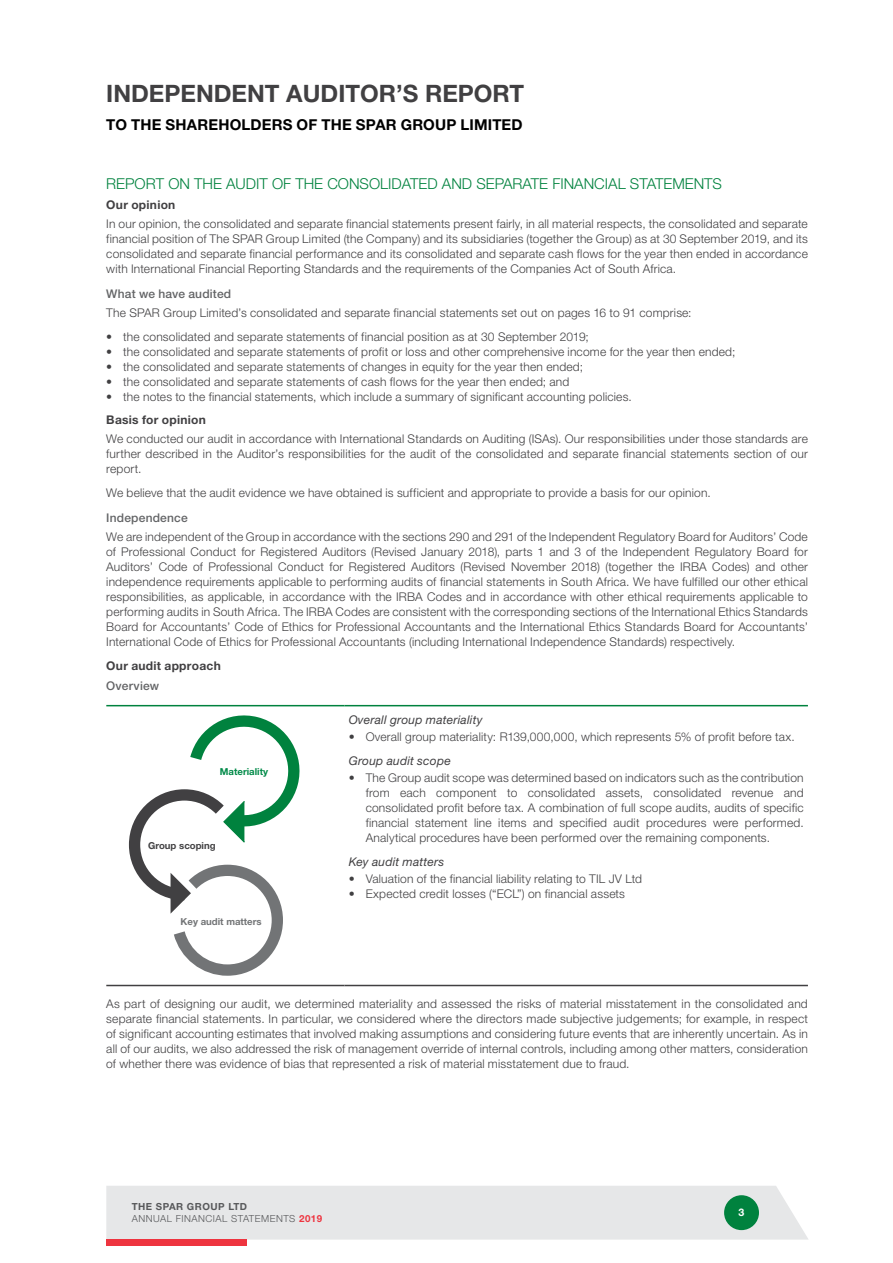
<style>
.page{position:relative;width:893px;height:1263px;background:#fff}
.page>*{position:absolute;margin:0;border:0;box-sizing:border-box;transform-origin:0 0}
.t1{font:700 24px "Helvetica Neue LT Std";color:#414042}
.t2{font:300 15px "Helvetica Neue LT Std";color:#00823e}
.t3{font:700 15px "Helvetica Neue LT Std";letter-spacing:.01em;color:#000}
.t4{font:300 12px/15px "Helvetica Neue LT Std";letter-spacing:.015em;color:#414042;text-align:justify}
.t5{font:italic 12px "Helvetica Neue LT Std";letter-spacing:.02em;color:#414042}
.t6{font:700 12px "Helvetica Neue LT Std";letter-spacing:.025em;color:#414042}
.t7{font:500 12px "Helvetica Neue LT Std";letter-spacing:.015em;color:#636466}
.t8{font:700 10.5px "Helvetica Neue LT Std";color:#fff}
.t9{font:300 9.75px/12px "Helvetica Neue LT Std";letter-spacing:.05em;color:#58595b}
.t10{font:700 9.6px "Helvetica Neue LT Std";color:#727476}
.t11{font:700 9.6px "Helvetica Neue LT Std";color:#414042}
.t12{font:700 9.6px "Helvetica Neue LT Std";color:#008a48}
.s1{font-weight:700}
.s2{font-weight:700;color:#ee343f}
</style>
<div class="page">
<div style="left:106px;top:1186px;width:702px;height:53px;background:#e6e7e8"></div>
<div style="left:724px;top:1195px;width:35px;height:35px;background:#00823e;border-radius:50%"></div>
<div style="left:106px;top:1239px;width:141px;height:7px;background:#ee343f"></div>
<hr style="left:106px;top:705px;width:238px;height:1px;background:#00823e">
<hr style="left:344px;top:705px;width:464px;height:1px;background:#00823e">
<hr style="left:106px;top:985px;width:238px;height:1px;background:#414042">
<hr style="left:344px;top:985px;width:464px;height:1px;background:#414042">
<svg style="left:123px;top:704px;width:190px;height:272px"></svg>
<h1 class="t1" style="left:106px;top:79px;width:419px">INDEPENDENT AUDITOR’S REPORT</h1>
<p class="t3" style="left:106px;top:116px;width:418px">TO THE SHAREHOLDERS OF THE SPAR GROUP LIMITED</p>
<p class="t2" style="left:106px;top:175px;width:617px">REPORT ON THE AUDIT OF THE CONSOLIDATED AND SEPARATE FINANCIAL STATEMENTS</p>
<p class="t6" style="left:106px;top:197px;width:71px">Our opinion</p>
<p class="t4" style="left:106px;top:216px;width:703px">In our opinion, the consolidated and separate financial statements present fairly, in all material respects, the consolidated and separate financial position of The SPAR Group Limited (the Company) and its subsidiaries (together the Group) as at 30 September 2019, and its consolidated and separate financial performance and its consolidated and separate cash flows for the year then ended in accordance with International Financial Reporting Standards and the requirements of the Companies Act of South Africa.</p>
<p class="t7" style="left:106px;top:286px;width:126px">What we have audited</p>
<p class="t4" style="left:106px;top:305px;width:587px">The SPAR Group Limited’s consolidated and separate financial statements set out on pages 16 to 91 comprise:</p>
<p class="t4" style="left:106px;top:329px;width:484px">• the consolidated and separate statements of financial position as at 30 September 2019;</p>
<p class="t4" style="left:106px;top:344px;width:630px">• the consolidated and separate statements of profit or loss and other comprehensive income for the year then ended;</p>
<p class="t4" style="left:106px;top:359px;width:478px">• the consolidated and separate statements of changes in equity for the year then ended;</p>
<p class="t4" style="left:106px;top:374px;width:465px">• the consolidated and separate statements of cash flows for the year then ended; and</p>
<p class="t4" style="left:106px;top:389px;width:527px">• the notes to the financial statements, which include a summary of significant accounting policies.</p>
<p class="t6" style="left:106px;top:412px;width:101px">Basis for opinion</p>
<p class="t4" style="left:106px;top:431px;width:703px">We conducted our audit in accordance with International Standards on Auditing (ISAs). Our responsibilities under those standards are further described in the Auditor’s responsibilities for the audit of the consolidated and separate financial statements section of our report.</p>
<p class="t4" style="left:106px;top:485px;width:606px">We believe that the audit evidence we have obtained is sufficient and appropriate to provide a basis for our opinion.</p>
<p class="t7" style="left:106px;top:510px;width:83px">Independence</p>
<p class="t4" style="left:106px;top:529px;width:703px">We are independent of the Group in accordance with the sections 290 and 291 of the Independent Regulatory Board for Auditors’ Code of Professional Conduct for Registered Auditors (Revised January 2018), parts 1 and 3 of the Independent Regulatory Board for Auditors’ Code of Professional Conduct for Registered Auditors (Revised November 2018) (together the IRBA Codes) and other independence requirements applicable to performing audits of financial statements in South Africa. We have fulfilled our other ethical responsibilities, as applicable, in accordance with the IRBA Codes and in accordance with other ethical requirements applicable to performing audits in South Africa. The IRBA Codes are consistent with the corresponding sections of the International Ethics Standards Board for Accountants’ Code of Ethics for Professional Accountants and the International Ethics Standards Board for Accountants’ International Code of Ethics for Professional Accountants (including International Independence Standards) respectively.</p>
<p class="t6" style="left:106px;top:658px;width:116px">Our audit approach</p>
<p class="t7" style="left:106px;top:679px;width:54px">Overview</p>
<p class="t12" style="left:220px;top:766px;width:50px">Materiality</p>
<p class="t11" style="left:148px;top:840px;width:69px">Group scoping</p>
<p class="t10" style="left:181px;top:915px;width:83px">Key audit matters</p>
<p class="t5" style="left:349px;top:712px;width:135px">Overall group materiality</p>
<p class="t4" style="left:349px;top:729px;width:448px">• Overall group materiality: R139,000,000, which represents 5% of profit before tax.</p>
<p class="t5" style="left:349px;top:753px;width:104px">Group audit scope</p>
<p class="t4" style="left:366px;top:770px;width:439px;text-indent:-17px">• The Group audit scope was determined based on indicators such as the contribution from each component to consolidated assets, consolidated revenue and consolidated profit before tax. A combination of full scope audits, audits of specific financial statement line items and specified audit procedures were performed.<br>Analytical procedures have been performed over the remaining components.</p>
<p class="t5" style="left:349px;top:854px;width:97px">Key audit matters</p>
<p class="t4" style="left:349px;top:871px;width:295px">• Valuation of the financial liability relating to TIL JV Ltd</p>
<p class="t4" style="left:349px;top:886px;width:278px">• Expected credit losses (“ECL”) on financial assets</p>
<p class="t4" style="left:106px;top:996px;width:703px">As part of designing our audit, we determined materiality and assessed the risks of material misstatement in the consolidated and separate financial statements. In particular, we considered where the directors made subjective judgements; for example, in respect of significant accounting estimates that involved making assumptions and considering future events that are inherently uncertain. As in all of our audits, we also addressed the risk of management override of internal controls, including among other matters, consideration of whether there was evidence of bias that represented a risk of material misstatement due to fraud.</p>
<p class="t9" style="left:132px;top:1200px;width:192px"><span class="s1">THE SPAR GROUP LTD<br></span>ANNUAL FINANCIAL STATEMENTS <span class="s2">2019</span></p>
<p class="t8" style="left:739px;top:1206px;width:7px">3</p>
</div>
